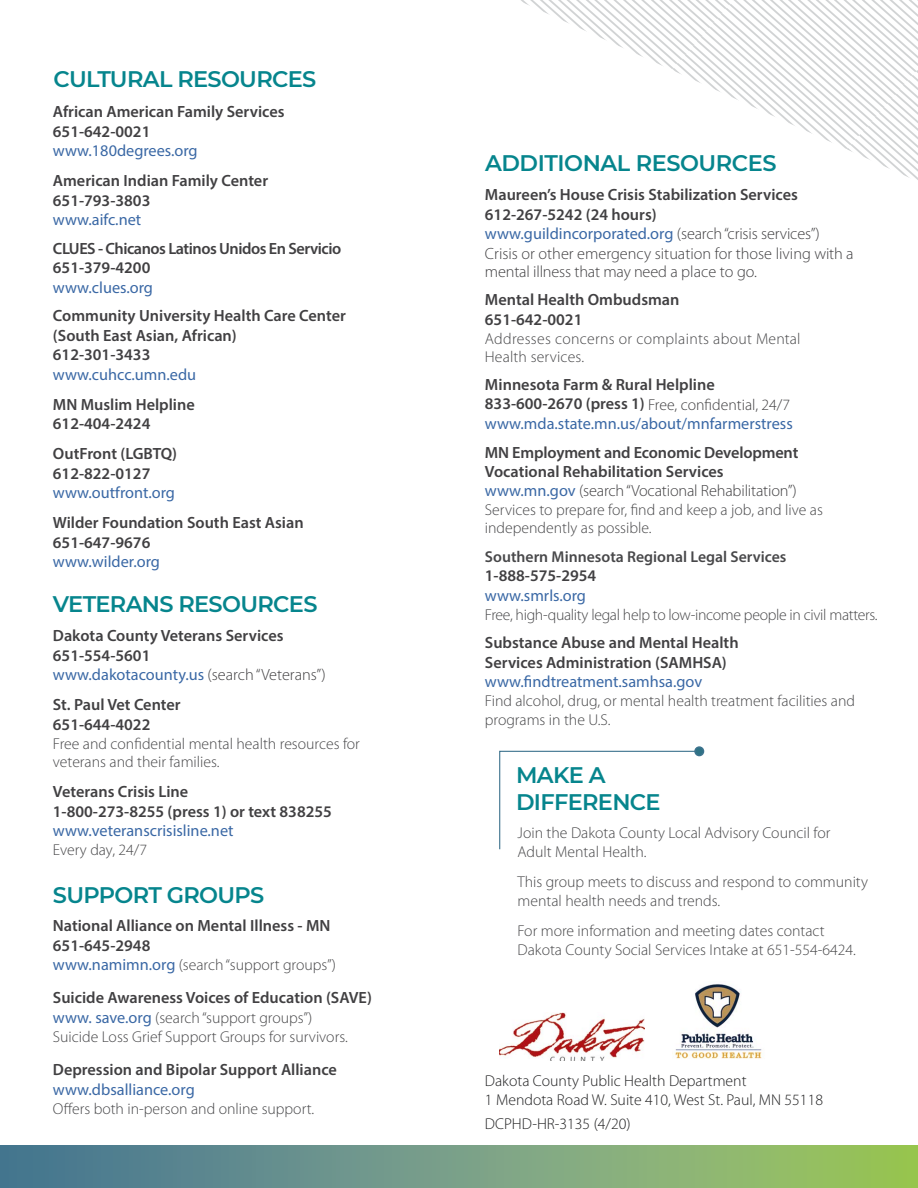
<style>
.page{position:relative;width:918px;height:1188px;background:#fff}
.page>*{position:absolute;margin:0;border:0;box-sizing:border-box;transform-origin:0 0}
.t1{font:600 22.5px/27px "Montserrat";letter-spacing:-.03em;color:#06858d}
.t2{font:600 16.35px/19.5px "Myriad Pro";color:#414042}
.t3{font:16.35px "Myriad Pro";color:#3a68a5}
.t4{font:300 16.35px/19.5px "Myriad Pro";color:#414042}
.t5{font:600 16.35px/19.5px "Myriad Pro";letter-spacing:-.03em;color:#414042}
.t6{font:300 15.75px/18.9px "Myriad Pro";color:#48484a}
.t7{font:300 15.75px/18.9px "Myriad Pro";color:#222223}
.t8{font:300 15.75px "Myriad Pro";letter-spacing:-.02em;color:#48484a}
.t9{font:300 15.75px/18px "Myriad Pro";letter-spacing:.02em;color:#48484a}
.t10{font:300 15.75px "Myriad Pro";color:#414042}
.t11{font:600 15.75px "Myriad Pro";color:#48484a}
.s1{font-weight:400;color:#3a68a5}
.s2{font-weight:300}
.s3{font-weight:400;font-size:16.35px;color:#3a68a5}
.s4{font-weight:600}
.s5{font-weight:600;font-size:16.35px}
</style>
<div class="page">
<img style="left:499px;top:1012px;width:146px;height:48px">
<img style="left:675px;top:984px;width:87px;height:75px">
<svg style="left:499px;top:750px;width:202px;height:100px"></svg>
<div style="left:695px;top:747px;width:9px;height:9px;background:#2f7285;border-radius:50%"></div>
<div style="left:694px;top:746px;width:10px;height:10px;border:2px solid #3d738e;border-radius:50%"></div>
<svg style="left:521px;top:0;width:397px;height:180px"></svg>
<svg style="left:0;top:1146px;width:918px;height:42px;background:#759f80"></svg>
<h1 class="t1" style="left:53px;top:65px;width:264px">CULTURAL RESOURCES</h1>
<p class="t2" style="left:53px;top:102px;width:233px">African American Family Services<br>651-642-0021</p>
<p class="t3" style="left:53px;top:141px;width:146px">www.180degrees.org</p>
<p class="t2" style="left:53px;top:171px;width:217px">American Indian Family Center<br>651-793-3803</p>
<p class="t3" style="left:53px;top:210px;width:90px">www.aifc.net</p>
<p class="t5" style="left:53px;top:238px;width:290px">CLUES - Chicanos Latinos Unidos En Servicio<br>651-379-4200</p>
<p class="t3" style="left:53px;top:277px;width:102px">www.clues.org</p>
<p class="t2" style="left:53px;top:306px;width:295px">Community University Health Care Center (South East Asian, African)<br>612-301-3433</p>
<p class="t3" style="left:53px;top:364px;width:145px">www.cuhcc.umn.edu</p>
<p class="t2" style="left:53px;top:394px;width:143px">MN Muslim Helpline<br>612-404-2424</p>
<p class="t2" style="left:53px;top:444px;width:126px">OutFront (LGBTQ)<br>612-822-0127</p>
<p class="t3" style="left:53px;top:483px;width:124px">www.outfront.org</p>
<p class="t2" style="left:53px;top:513px;width:252px">Wilder Foundation South East Asian<br>651-647-9676</p>
<p class="t3" style="left:53px;top:552px;width:109px">www.wilder.org</p>
<h1 class="t1" style="left:53px;top:589px;width:266px">VETERANS RESOURCES</h1>
<p class="t2" style="left:53px;top:625px;width:274px">Dakota County Veterans Services<br>651-554-5601<br><span class="s1">www.dakotacounty.us</span> <span class="s2">(search “Veterans”)</span></p>
<p class="t2" style="left:53px;top:694px;width:129px">St. Paul Vet Center<br>651-644-4022</p>
<p class="t6" style="left:53px;top:734px;width:309px">Free and confidential mental health resources for veterans and their families.</p>
<p class="t2" style="left:53px;top:782px;width:281px">Veterans Crisis Line<br>1-800-273-8255 (press 1) or text 838255</p>
<p class="t3" style="left:53px;top:821px;width:182px">www.veteranscrisisline.net</p>
<p class="t6" style="left:53px;top:841px;width:96px">Every day, 24/7</p>
<h1 class="t1" style="left:53px;top:881px;width:213px">SUPPORT GROUPS</h1>
<p class="t2" style="left:53px;top:916px;width:279px">National Alliance on Mental Illness - MN<br>651-645-2948</p>
<p class="t6" style="left:53px;top:956px;width:284px"><span class="s3">www.namimn.org</span> (search “support groups”)</p>
<p class="t2" style="left:53px;top:988px;width:320px">Suicide Awareness Voices of Education (SAVE)</p>
<p class="t6" style="left:53px;top:1008px;width:296px;line-height:19.5px"><span class="s3">www. save.org</span> (search “support groups”)<br>Suicide Loss Grief Support Groups for survivors.</p>
<p class="t2" style="left:53px;top:1060px;width:286px">Depression and Bipolar Support Alliance</p>
<p class="t3" style="left:53px;top:1079px;width:143px">www.dbsalliance.org</p>
<p class="t6" style="left:53px;top:1099px;width:263px">Offers both in-person and online support.</p>
<h1 class="t1" style="left:485px;top:149px;width:293px">ADDITIONAL RESOURCES</h1>
<p class="t4" style="left:485px;top:185px;width:370px"><span class="s4">Maureen’s House Crisis Stabilization Services 612-267-5242 (24 hours)<br></span><span class="s1">www.guildincorporated.org</span> (search “crisis services”)<br>Crisis or other emergency situation for those living with a</p>
<p class="t4" style="left:485px;top:262px;width:274px">mental illness that may need a place to go.</p>
<p class="t2" style="left:485px;top:289px;width:196px">Mental Health Ombudsman<br>651-642-0021</p>
<p class="t9" style="left:485px;top:330px;width:317px">Addresses concerns or complaints about Mental<br>Health services.</p>
<p class="t2" style="left:485px;top:374px;width:231px">Minnesota Farm &amp; Rural Helpline</p>
<p class="t10" style="left:485px;top:396px;width:307px"><span class="s5">833-600-2670 (press 1)</span> Free, confidential, 24/7</p>
<p class="t3" style="left:485px;top:413px;width:309px">www.mda.state.mn.us/about/mnfarmerstress</p>
<p class="t2" style="left:485px;top:442px;width:315px">MN Employment and Economic Development<br>Vocational Rehabilitation Services <span class="s1">www.mn.gov</span> <span class="s2">(search “Vocational Rehabilitation”)</span></p>
<p class="t6" style="left:485px;top:501px;width:340px;line-height:18px">Services to prepare for, find and keep a job, and live as independently as possible.</p>
<p class="t11" style="left:485px;top:547px;width:303px">Southern Minnesota Regional Legal Services</p>
<p class="t2" style="left:485px;top:566px;width:113px">1-888-575-2954</p>
<p class="t3" style="left:485px;top:585px;width:103px">www.smrls.org</p>
<p class="t8" style="left:485px;top:606px;width:394px">Free, high-quality legal help to low-income people in civil matters.</p>
<p class="t2" style="left:485px;top:633px;width:255px">Substance Abuse and Mental Health<br>Services Administration (SAMHSA)</p>
<p class="t3" style="left:485px;top:672px;width:219px">www.findtreatment.samhsa.gov</p>
<p class="t6" style="left:485px;top:692px;width:372px">Find alcohol, drug, or mental health treatment facilities and programs in the U.S.</p>
<h1 class="t1" style="left:516px;top:760px;width:146px">MAKE A<br>DIFFERENCE</h1>
<p class="t6" style="left:518px;top:824px;width:314px">Join the Dakota County Local Advisory Council for<br>Adult Mental Health.</p>
<p class="t6" style="left:518px;top:873px;width:352px">This group meets to discuss and respond to community mental health needs and trends.</p>
<p class="t6" style="left:518px;top:921px;width:340px">For more information and meeting dates contact<br>Dakota County Social Services Intake at 651-554-6424.</p>
<p class="t7" style="left:485px;top:1072px;width:340px">Dakota County Public Health Department<br>1 Mendota Road W. Suite 410, West St. Paul, MN 55118</p>
<p class="t7" style="left:485px;top:1115px;width:147px">DCPHD-HR-3135 (4/20)</p>
</div>
